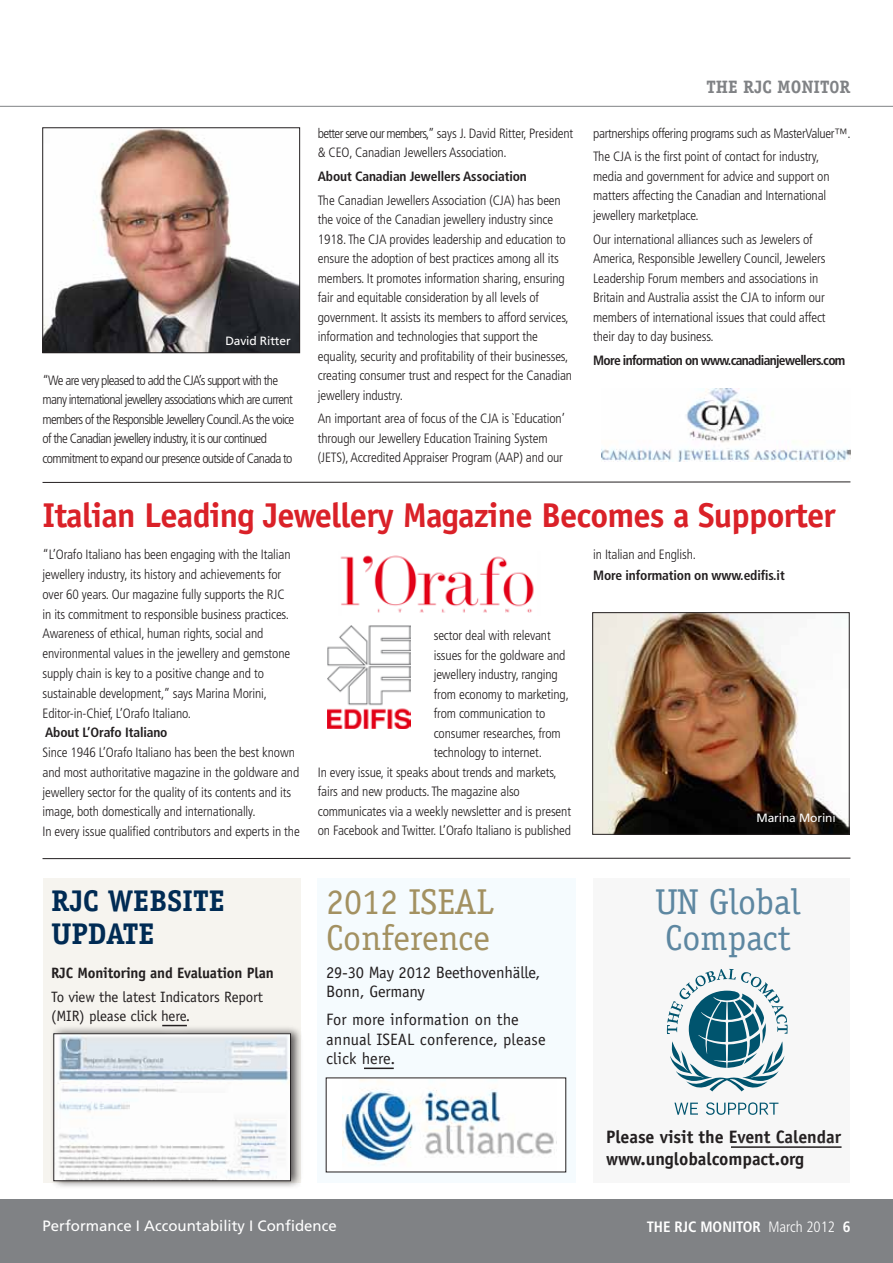
<style>
.page{position:relative;width:893px;height:1263px;background:#fff}
.page>*{position:absolute;margin:0;border:0;box-sizing:border-box;transform-origin:0 0}
.t1{font:36px/36px "Officina Serif";color:#a39161}
.t2{font:36px/36px "Officina Serif";color:#5d87a1}
.t3{font:700 34.5px "Officina Sans";letter-spacing:-.025em;color:#da2128}
.t4{font:700 30px/33px "Officina Serif";color:#002b54}
.t5{font:700 18px/22.5px "Officina Sans";letter-spacing:-.005em;color:#231f20}
.t6{font:700 18px "Officina Serif";color:#808285}
.t7{font:16.5px/19.5px "Officina Sans";letter-spacing:.01em;color:#231f20}
.t8{font:16.5px/19.5px "Officina Sans";letter-spacing:-.01em;color:#231f20}
.t9{font:15px/19.5px "Officina Sans";letter-spacing:-.01em;color:#231f20}
.t10{font:15px "Frutiger";color:#fff}
.t11{font:700 15px "Officina Sans";letter-spacing:-.01em;color:#231f20}
.t12{font:700 condensed 15px "Frutiger";color:#fff}
.t13{font:300 condensed 13.5px/19.5px "Frutiger";letter-spacing:-.01em;color:#231f20}
.t14{font:300 condensed 13.5px/19.5px "Frutiger";letter-spacing:-.05em;color:#231f20}
.t15{font:700 condensed 13.5px "Frutiger";letter-spacing:-.01em;color:#231f20}
.t16{font:700 condensed 13.5px "Frutiger";letter-spacing:-.05em;color:#231f20}
.t17{font:12px "Frutiger";letter-spacing:-.01em;color:#fff}
.s1{font-weight:300}
</style>
<div class="page">
<div style="left:0;top:1199px;width:893px;height:64px;background:#808285"></div>
<hr style="left:0;top:106px;width:893px;height:1px;background:#808285">
<img style="left:594px;top:614px;width:253px;height:218px">
<div style="left:592px;top:612px;width:257px;height:222px;border:1px solid #231f20"></div>
<img style="left:340px;top:555px;width:194px;height:58px">
<img style="left:602px;top:388px;width:248px;height:73px">
<svg style="left:42px;top:481px;width:809px;height:2px;background:#908e8e"></svg>
<img style="left:327px;top:625px;width:83px;height:104px">
<div style="left:43px;top:878px;width:257px;height:304px;background:#f6f4ef"></div>
<div style="left:50px;top:1025px;width:254px;height:164px;background:#231f20;opacity:.75"></div>
<img style="left:56px;top:1035px;width:233px;height:144px">
<div style="left:54px;top:1033px;width:237px;height:148px;border:1px solid #231f20"></div>
<div style="left:317px;top:878px;width:259px;height:304px;background:#f5fbfe"></div>
<div style="left:326px;top:1078px;width:240px;height:94px;background:#fff"></div>
<img style="left:342px;top:1080px;width:212px;height:85px">
<div style="left:593px;top:878px;width:257px;height:304px;background:#f7f7f7"></div>
<svg style="left:667px;top:969px;width:121px;height:122px"></svg>
<svg style="left:674px;top:1102px;width:24px;height:13px"></svg>
<svg style="left:706px;top:1102px;width:72px;height:13px"></svg>
<img style="left:45px;top:130px;width:253px;height:221px">
<div style="left:43px;top:128px;width:257px;height:225px;border:1px solid #231f20"></div>
<svg style="left:42px;top:857px;width:809px;height:2px"></svg>
<div style="left:152px;top:1015px;width:43px;height:21px;background:#fff;opacity:.75"></div>
<svg style="left:162px;top:1025px;width:25px;height:1px"></svg>
<div style="left:354px;top:1058px;width:47px;height:21px;background:#fff;opacity:.75"></div>
<hr style="left:364px;top:1067px;width:30px;height:2px;background:#231f20">
<hr style="left:731px;top:1146px;width:110px;height:2px;background:#231f20">
<p class="t17" style="left:225px;top:334px;width:67px">David Ritter</p>
<p class="t14" style="left:43px;top:370px;width:253px">“We are very pleased to add the CJA’s support with the many international jewellery associations which are current members of the Responsible Jewellery Council.As the voice of the Canadian jewellery industry, it is our continued commitment to expand our presence outside of Canada to</p>
<p class="t13" style="left:318px;top:123px;width:257px">better serve our members,” says J. David Ritter, President &amp; CEO, Canadian Jewellers Association.</p>
<p class="t15" style="left:318px;top:168px;width:211px">About Canadian Jewellers Association</p>
<p class="t13" style="left:318px;top:190px;width:256px">The Canadian Jewellers Association (CJA) has been the voice of the Canadian jewellery industry since 1918. The CJA provides leadership and education to ensure the adoption of best practices among all its members. It promotes information sharing, ensuring fair and equitable consideration by all levels of government. It assists its members to afford services, information and technologies that support the equality, security and profitability of their businesses, creating consumer trust and respect for the Canadian jewellery industry.</p>
<p class="t13" style="left:318px;top:409px;width:249px">An important area of focus of the CJA is `Education’ through our Jewellery Education Training System (JETS), Accredited Appraiser Program (AAP) and our</p>
<h3 class="t6" style="left:706px;top:75px;width:146px">THE RJC MONIT0R</h3>
<p class="t13" style="left:593px;top:121px;width:259px;line-height:23.7px">partnerships offering programs such as MasterValuer™.<br>The CJA is the first point of contact for industry,</p>
<p class="t13" style="left:593px;top:167px;width:238px">media and government for advice and support on matters affecting the Canadian and International jewellery marketplace.</p>
<p class="t13" style="left:593px;top:229px;width:234px">Our international alliances such as Jewelers of America, Responsible Jewellery Council, Jewelers Leadership Forum members and associations in Britain and Australia assist the CJA to inform our members of international issues that could affect their day to day business.</p>
<p class="t16" style="left:593px;top:352px;width:254px">More information on www.canadianjewellers.com</p>
<h2 class="t3" style="left:43px;top:493px;width:795px">Italian Leading Jewellery Magazine Becomes a Supporter</h2>
<p class="t13" style="left:43px;top:545px;width:250px">“L’Orafo Italiano has been engaging with the Italian jewellery industry, its history and achievements for over 60 years. Our magazine fully supports the RJC in its commitment to responsible business practices.<br>Awareness of ethical, human rights, social and environmental values in the jewellery and gemstone supply chain is key to a positive change and to sustainable development,” says Marina Morini, Editor-in-Chief, L’Orafo Italiano.</p>
<p class="t15" style="left:45px;top:725px;width:124px">About L’Orafo Italiano</p>
<p class="t13" style="left:43px;top:743px;width:259px">Since 1946 L’Orafo Italiano has been the best known and most authoritative magazine in the goldware and jewellery sector for the quality of its contents and its image, both domestically and internationally.<br>In every issue qualified contributors and experts in the</p>
<p class="t13" style="left:434px;top:626px;width:119px">sector deal with relevant</p>
<p class="t13" style="left:434px;top:645px;width:133px">issues for the goldware and</p>
<p class="t13" style="left:434px;top:665px;width:126px">jewellery industry, ranging</p>
<p class="t13" style="left:434px;top:684px;width:137px">from economy to marketing,</p>
<p class="t13" style="left:434px;top:704px;width:113px">from communication to</p>
<p class="t13" style="left:434px;top:723px;width:129px">consumer researches, from</p>
<p class="t13" style="left:434px;top:743px;width:110px">technology to internet.</p>
<p class="t13" style="left:318px;top:762px;width:240px">In every issue, it speaks about trends and markets,</p>
<p class="t13" style="left:318px;top:782px;width:204px">fairs and new products. The magazine also</p>
<p class="t13" style="left:318px;top:801px;width:255px">communicates via a weekly newsletter and is present</p>
<p class="t13" style="left:318px;top:821px;width:255px">on Facebook and Twitter. L’Orafo Italiano is published</p>
<h3 class="t4" style="left:51px;top:883px;width:173px">RJC WEBSITE<br>UPDATE</h3>
<p class="t11" style="left:51px;top:963px;width:224px">RJC Monitoring and Evaluation Plan</p>
<p class="t9" style="left:51px;top:987px;width:214px">To view the latest Indicators Report (MIR) please click here.</p>
<h1 class="t1" style="left:326px;top:884px;width:169px">2012 ISEAL<br>Conference</h1>
<p class="t8" style="left:326px;top:963px;width:216px">29-30 May 2012 Beethovenhälle,<br>Bonn, Germany</p>
<p class="t7" style="left:326px;top:1010px;width:221px">For more information on the annual ISEAL conference, please click here.</p>
<p class="t13" style="left:593px;top:545px;width:104px">in Italian and English.</p>
<p class="t15" style="left:593px;top:567px;width:193px">More information on www.edifis.it</p>
<p class="t17" style="left:756px;top:810px;width:81px">Marina Morini</p>
<h1 class="t2" style="left:655px;top:884px;width:147px">UN Global<br>Compact</h1>
<p class="t10" style="left:43px;top:1217px;width:296px">Performance I Accountability I Confidence</p>
<h3 class="t5" style="left:606px;top:1125px;width:236px">Please visit the Event Calendar www.unglobalcompact.org</h3>
<p class="t12" style="left:647px;top:1217px;width:205px">The RJC MonitOR <span class="s1">March 2012</span> 6</p>
</div>
